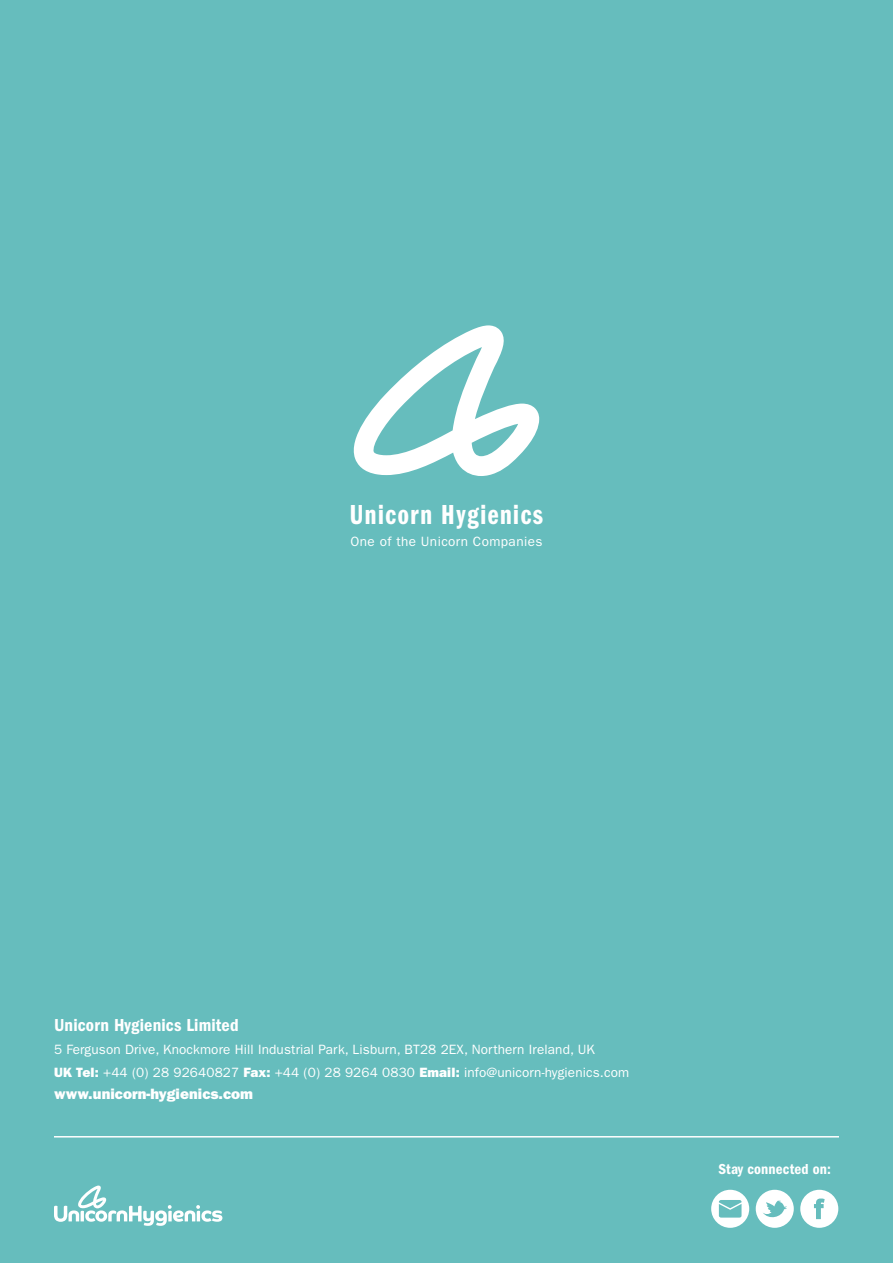
<style>
.page{position:relative;width:893px;height:1263px;background:#66bdbd}
.page>*{position:absolute;margin:0;border:0;box-sizing:border-box;transform-origin:0 0}
.t1{font:28.5px "ITC Franklin Gothic Std Dm Cp";letter-spacing:.055em;color:#fff}
.t2{font:18px "ITC Franklin Gothic Std Dm Cd";letter-spacing:.01em;color:#fff}
.t3{font:15px "ITC Franklin Gothic Std Hvy";color:#fff}
.t4{font:15px "ITC Franklin Gothic Std Dm Cd";letter-spacing:.01em;color:#fff}
.t5{font:13.5px/22.5px "ITC Franklin Gothic Std";letter-spacing:.01em;color:#fff}
.t6{font:13.5px "ITC Franklin Gothic Std";letter-spacing:.03em;color:#fff}
.s1{font-family:"ITC Franklin Gothic Std Hvy"}
</style>
<div class="page">
<svg style="left:354px;top:325px;width:185px;height:151px"></svg>
<div style="left:800px;top:1190px;width:38px;height:38px;background:#fff;border-radius:50%"></div>
<svg style="left:814px;top:1198px;width:11px;height:21px"></svg>
<div style="left:756px;top:1190px;width:38px;height:38px;background:#fff;border-radius:50%"></div>
<svg style="left:763px;top:1200px;width:24px;height:18px"></svg>
<div style="left:711px;top:1190px;width:38px;height:38px;background:#fff;border-radius:50%"></div>
<svg style="left:719px;top:1200px;width:22px;height:17px"></svg>
<hr style="left:54px;top:1136px;width:785px;height:1px;background:#fff">
<svg style="left:54px;top:1185px;width:168px;height:41px"></svg>
<h1 class="t1" style="left:350px;top:499px;width:195px">Unicorn Hygienics</h1>
<p class="t6" style="left:351px;top:533px;width:193px">One of the Unicorn Companies</p>
<h2 class="t2" style="left:54px;top:1015px;width:186px">Unicorn Hygienics Limited</h2>
<p class="t5" style="left:54px;top:1038px;width:577px">5 Ferguson Drive, Knockmore Hill Industrial Park, Lisburn, BT28 2EX, Northern Ireland, UK<br><span class="s1">UK Tel:</span> +44 (0) 28 92640827 <span class="s1">Fax:</span> +44 (0) 28 9264 0830 <span class="s1">Email:</span> info@unicorn-hygienics.com</p>
<p class="t3" style="left:54px;top:1085px;width:201px">www.unicorn-hygienics.com</p>
<p class="t4" style="left:718px;top:1161px;width:114px">Stay connected on:</p>
</div>
